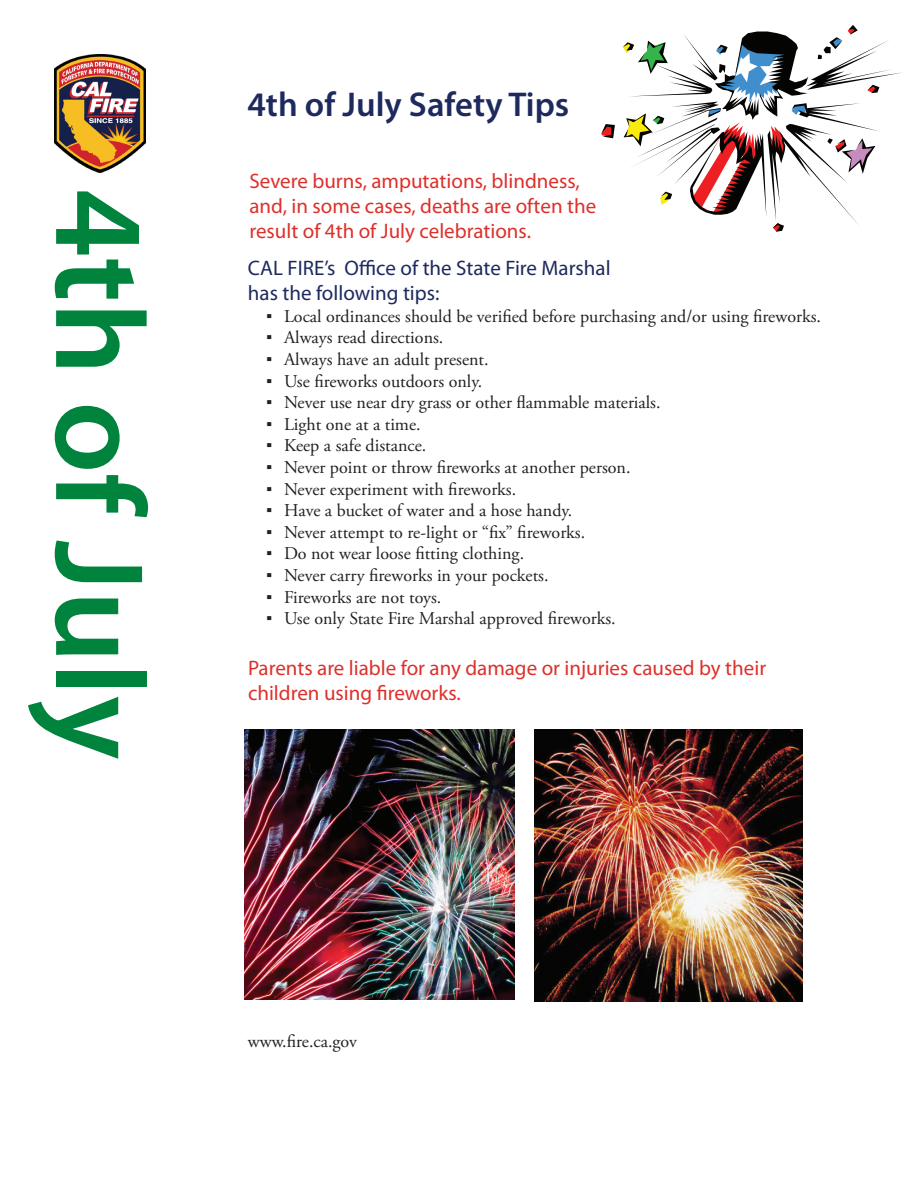
<style>
.page{position:relative;width:918px;height:1188px;background:#fff}
.page>*{position:absolute;margin:0;border:0;box-sizing:border-box;transform-origin:0 0}
.t1{font:600 127.5px "Myriad Pro";color:#00843d}
.t2{font:600 34.5px "Myriad Pro";color:#1e2a5e}
.t3{font:21px/25.2px "Myriad Pro";color:#de302b}
.t4{font:21px/25.2px "Myriad Pro";color:#1e2a5e}
.t5{font:18px "Adobe Garamond Pro";color:#231f20}
.s1{font-family:"Times New Roman"}
</style>
<div class="page">
<img style="left:54px;top:54px;width:91px;height:118px">
<img style="left:244px;top:729px;width:270px;height:270px">
<img style="left:535px;top:729px;width:267px;height:272px">
<svg style="left:601px;top:124px;width:14px;height:14px"></svg>
<svg style="left:623px;top:25px;width:279px;height:207px"></svg>
<h1 class="t1" style="left:180px;top:189px;width:572px;rotate:90deg">4th of July</h1>
<h2 class="t2" style="left:248px;top:82px;width:323px">4th of July Safety Tips</h2>
<p class="t3" style="left:249px;top:168px;width:348px">Severe burns, amputations, blindness, and, in some cases, deaths are often the result of 4th of July celebrations.</p>
<p class="t4" style="left:248px;top:255px;width:364px">CAL FIRE’s Office of the State Fire Marshal has the following tips:</p>
<p class="t5" style="left:266px;top:305px;width:556px"><span class="s1">▪</span> Local ordinances should be verified before purchasing and/or using fireworks.</p>
<p class="t5" style="left:266px;top:327px;width:179px"><span class="s1">▪</span> Always read directions.</p>
<p class="t5" style="left:266px;top:348px;width:224px"><span class="s1">▪</span> Always have an adult present.</p>
<p class="t5" style="left:266px;top:370px;width:218px"><span class="s1">▪</span> Use fireworks outdoors only.</p>
<p class="t5" style="left:266px;top:392px;width:396px"><span class="s1">▪</span> Never use near dry grass or other flammable materials.</p>
<p class="t5" style="left:266px;top:413px;width:156px"><span class="s1">▪</span> Light one at a time.</p>
<p class="t5" style="left:266px;top:435px;width:162px"><span class="s1">▪</span> Keep a safe distance.</p>
<p class="t5" style="left:266px;top:456px;width:366px"><span class="s1">▪</span> Never point or throw fireworks at another person.</p>
<p class="t5" style="left:266px;top:478px;width:252px"><span class="s1">▪</span> Never experiment with fireworks.</p>
<p class="t5" style="left:266px;top:500px;width:308px"><span class="s1">▪</span> Have a bucket of water and a hose handy.</p>
<p class="t5" style="left:266px;top:521px;width:321px"><span class="s1">▪</span> Never attempt to re-light or “fix” fireworks.</p>
<p class="t5" style="left:266px;top:543px;width:260px"><span class="s1">▪</span> Do not wear loose fitting clothing.</p>
<p class="t5" style="left:266px;top:564px;width:284px"><span class="s1">▪</span> Never carry fireworks in your pockets.</p>
<p class="t5" style="left:266px;top:586px;width:177px"><span class="s1">▪</span> Fireworks are not toys.</p>
<p class="t5" style="left:266px;top:608px;width:351px"><span class="s1">▪</span> Use only State Fire Marshal approved fireworks.</p>
<p class="t3" style="left:248px;top:655px;width:520px">Parents are liable for any damage or injuries caused by their children using fireworks.</p>
<p class="t5" style="left:248px;top:1030px;width:110px">www.fire.ca.gov</p>
</div>
